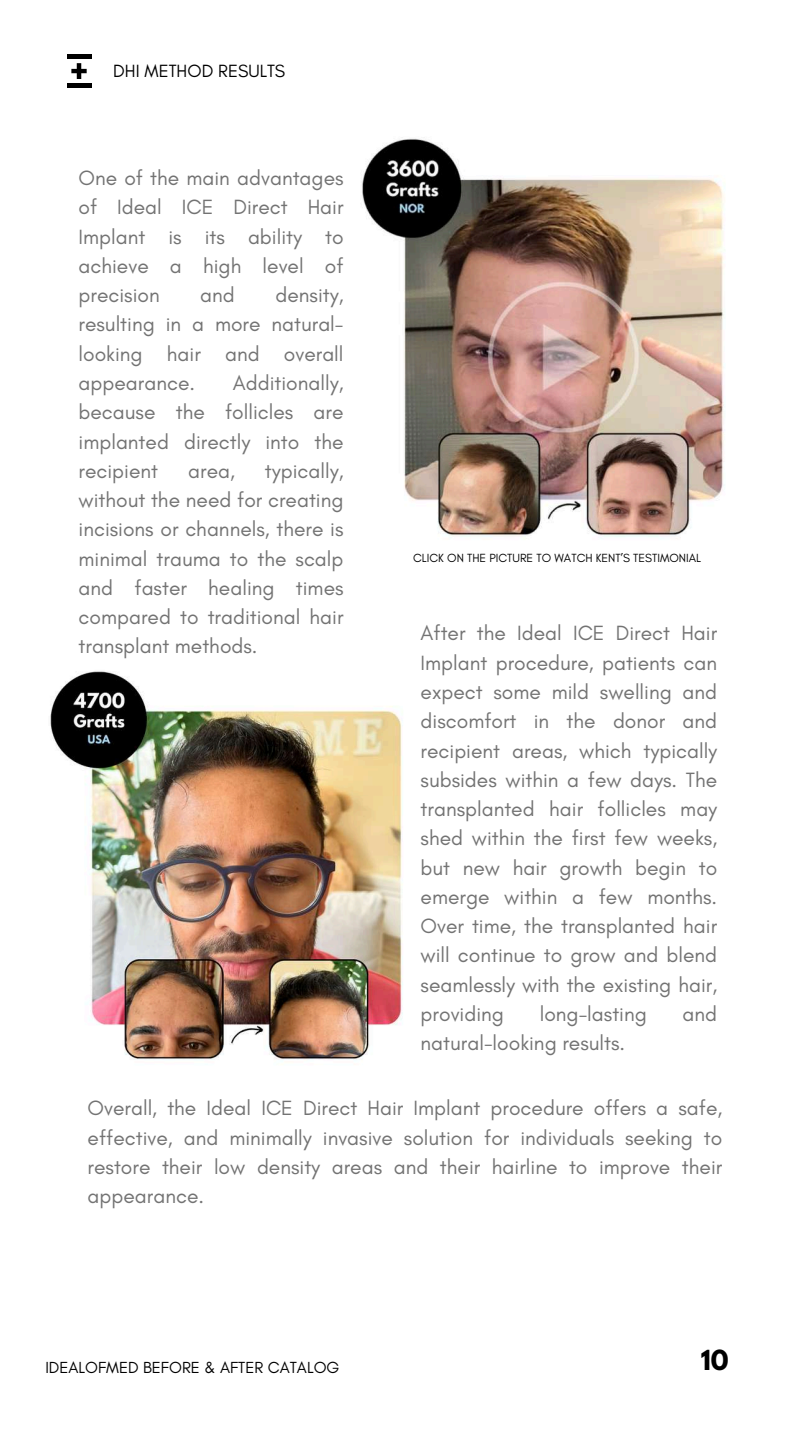
<style>
.page{position:relative;width:810px;height:1441px;background:#fff}
.page>*{position:absolute;margin:0;border:0;box-sizing:border-box;transform-origin:0 0}
.t1{font:700 24.5px "League Spartan";color:#000}
.t2{font:21px/29.2px "Glacial Indifference";color:#737373;text-align:justify}
.t3{font:18px "Glacial Indifference";color:#000}
.t4{font:16.3px "Glacial Indifference";color:#000}
.t5{font:12px "Glacial Indifference";color:#000}
</style>
<div class="page">
<hr style="left:67px;top:54px;width:24px;height:4px;background:#000">
<svg style="left:71px;top:63px;width:16px;height:16px"></svg>
<hr style="left:67px;top:84px;width:24px;height:4px;background:#000">
<img style="left:50px;top:671px;width:353px;height:389px">
<img style="left:362px;top:138px;width:363px;height:401px">
<p class="t3" style="left:113px;top:60px;width:173px">DHI METHOD RESULTS</p>
<p class="t2" style="left:79px;top:163px;width:266px">One of the main advantages of Ideal ICE Direct Hair Implant is its ability to achieve a high level of precision</p>
<p class="t2" style="left:79px;top:280px;width:266px;text-indent:197px">density, resulting in a more natural&shy;looking hair and overall appearance.</p>
<p class="t2" style="left:200px;top:280px;width:36px">and</p>
<p class="t2" style="left:79px;top:368px;width:266px;text-indent:154px">Additionally, because the follicles are implanted directly into the recipient</p>
<p class="t2" style="left:79px;top:456px;width:266px;text-indent:186px">typically, without the need for creating incisions or channels, there is minimal trauma to the scalp and faster healing times compared to traditional hair transplant methods.</p>
<p class="t2" style="left:188px;top:456px;width:48px">area,</p>
<p class="t5" style="left:413px;top:550px;width:289px">CLICK ON THE PICTURE TO WATCH KENT’S TESTIMONIAL</p>
<p class="t2" style="left:421px;top:618px;width:298px">After the Ideal ICE Direct Hair Implant procedure, patients can expect some mild swelling and discomfort in the donor and recipient areas, which typically subsides within a few days. The transplanted hair follicles may shed within the first few weeks, but new hair growth begin to emerge within a few months.<br>Over time, the transplanted hair will continue to grow and blend seamlessly with the existing hair, providing</p>
<p class="t2" style="left:540px;top:998px;width:109px">long-lasting</p>
<p class="t2" style="left:683px;top:998px;width:36px">and</p>
<p class="t2" style="left:421px;top:1028px;width:206px">natural-looking results.</p>
<p class="t2" style="left:88px;top:1093px;width:636px">Overall, the Ideal ICE Direct Hair Implant procedure offers a safe, effective, and minimally invasive solution for individuals seeking to restore their low density areas and their hairline to improve their appearance.</p>
<p class="t4" style="left:45px;top:1357px;width:296px">IDEALOFMED BEFORE &amp; AFTER CATALOG</p>
<p class="t1" style="left:701px;top:1347px;width:29px">10</p>
</div>
